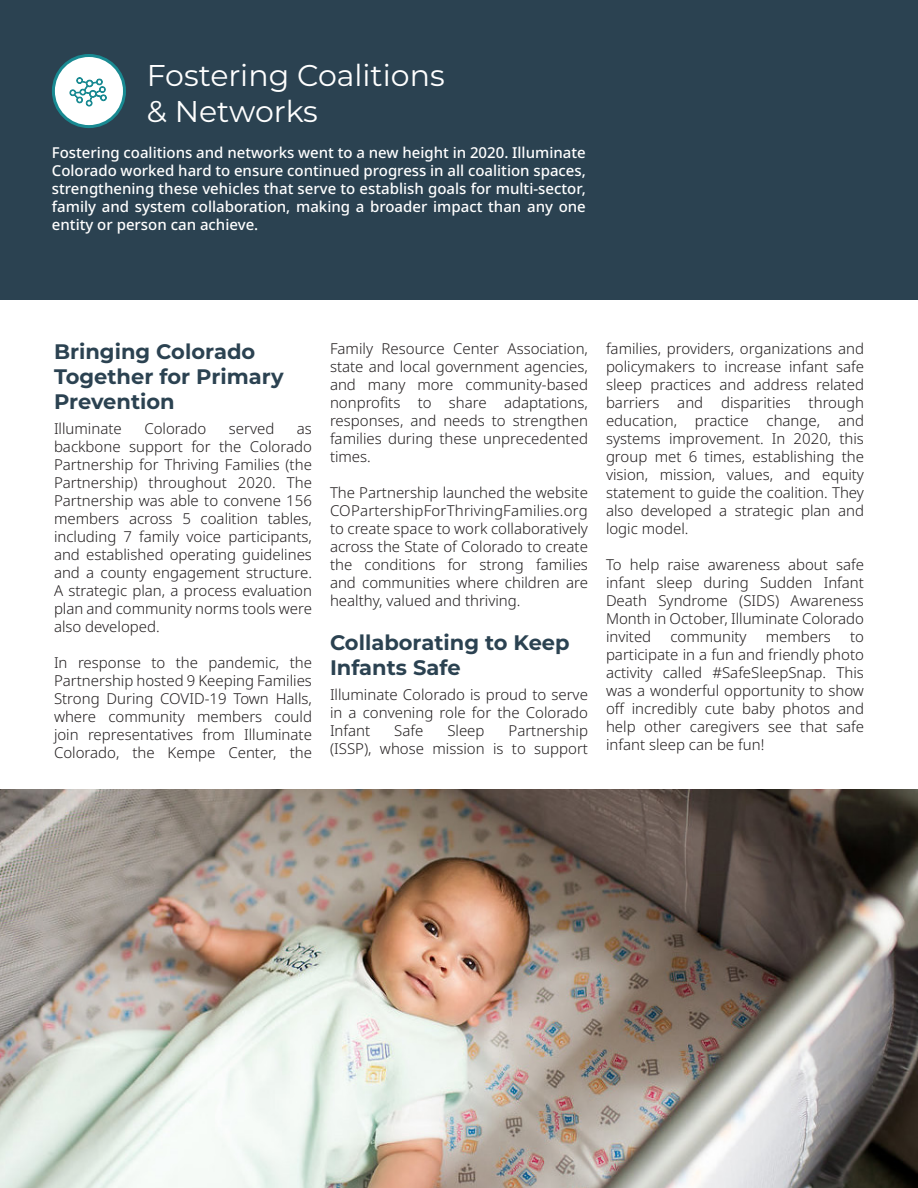
<style>
.page{position:relative;width:918px;height:1188px;background:#fff}
.page>*{position:absolute;margin:0;border:0;box-sizing:border-box;transform-origin:0 0}
.Section_Header_WHITE{font:30px "Montserrat";color:#fff}
.Section_Header_3{font:700 21px/25.2px "Montserrat";color:#2b4251}
.Paragraph{font:300 15px/18px "Noto Sans";color:#231f20;text-align:justify}
.Paragraph_WHITE{font:500 15px/18px "Noto Sans";color:#fff;text-align:justify}
</style>
<div class="page">
<div style="left:0;top:0;width:918px;height:300px;background:#2b4251"></div>
<div style="left:53px;top:55px;width:72px;height:72px;background:#fff;border-radius:50%"></div>
<div style="left:52px;top:54px;width:74px;height:74px;border:3px solid #198a92;border-radius:50%"></div>
<svg style="left:69px;top:77px;width:38px;height:30px"></svg>
<img style="left:0;top:789px;width:918px;height:399px">
<p class="Section_Header_WHITE" style="left:147px;top:55px;width:299px">Fostering Coalitions</p>
<p class="Section_Header_WHITE" style="left:147px;top:91px;width:173px">&amp; Networks</p>
<p class="Paragraph_WHITE" style="left:52px;top:144px;width:536px">Fostering coalitions and networks went to a new height in 2020. Illuminate Colorado worked hard to ensure continued progress in all coalition spaces, strengthening these vehicles that serve to establish goals for multi-sector, family and system collaboration, making a broader impact than any one entity or person can achieve.</p>
<p class="Section_Header_3" style="left:54px;top:338px;width:231px">Bringing Colorado<br>Together for Primary<br>Prevention</p>
<p class="Paragraph" style="left:54px;top:420px;width:69px">Illuminate</p>
<p class="Paragraph" style="left:144px;top:420px;width:64px">Colorado</p>
<p class="Paragraph" style="left:229px;top:420px;width:47px">served</p>
<p class="Paragraph" style="left:54px;top:420px;width:260px;text-indent:243px">as backbone support for the Colorado Partnership for Thriving Families (the Partnership) throughout 2020. The Partnership was able to convene 156 members across 5 coalition tables, including 7 family voice participants, and established operating guidelines and a county engagement structure.<br>A strategic plan, a process evaluation plan and community norms tools were also developed.</p>
<p class="Paragraph" style="left:54px;top:654px;width:260px">In response to the pandemic, the Partnership hosted 9 Keeping Families Strong During COVID-19 Town Halls, where community members could join representatives from Illuminate Colorado, the Kempe Center, the</p>
<p class="Paragraph" style="left:330px;top:340px;width:260px">Family Resource Center Association, state and local government agencies, and many more community-based nonprofits to share adaptations, responses, and needs to strengthen families during these unprecedented times.</p>
<p class="Paragraph" style="left:330px;top:484px;width:260px">The Partnership launched the website COPartershipForThrivingFamilies.org to create space to work collaboratively across the State of Colorado to create the conditions for strong families and communities where children are healthy, valued and thriving.</p>
<p class="Section_Header_3" style="left:330px;top:628px;width:241px">Collaborating to Keep<br>Infants Safe</p>
<p class="Paragraph" style="left:330px;top:685px;width:259px">Illuminate Colorado is proud to serve in a convening role for the Colorado Infant</p>
<p class="Paragraph" style="left:394px;top:721px;width:31px">Safe</p>
<p class="Paragraph" style="left:447px;top:721px;width:39px">Sleep</p>
<p class="Paragraph" style="left:330px;top:721px;width:260px;text-align:right">Partnership<br>(ISSP), whose mission is to support</p>
<p class="Paragraph" style="left:606px;top:340px;width:260px">families, providers, organizations and policymakers to increase infant safe sleep practices and address related barriers and disparities through education, practice change, and systems improvement. In 2020, this group met 6 times, establishing the vision, mission, values, and equity statement to guide the coalition. They also developed a strategic plan and logic model.</p>
<p class="Paragraph" style="left:606px;top:556px;width:260px">To help raise awareness about safe infant sleep during Sudden Infant Death Syndrome (SIDS) Awareness Month in October, Illuminate Colorado invited</p>
<p class="Paragraph" style="left:670px;top:628px;width:78px">community</p>
<p class="Paragraph" style="left:766px;top:628px;width:67px">members</p>
<p class="Paragraph" style="left:606px;top:628px;width:260px;text-indent:244px">to participate in a fun and friendly photo activity called #SafeSleepSnap. This was a wonderful opportunity to show off incredibly cute baby photos and help other caregivers see that safe infant sleep can be fun!</p>
</div>
